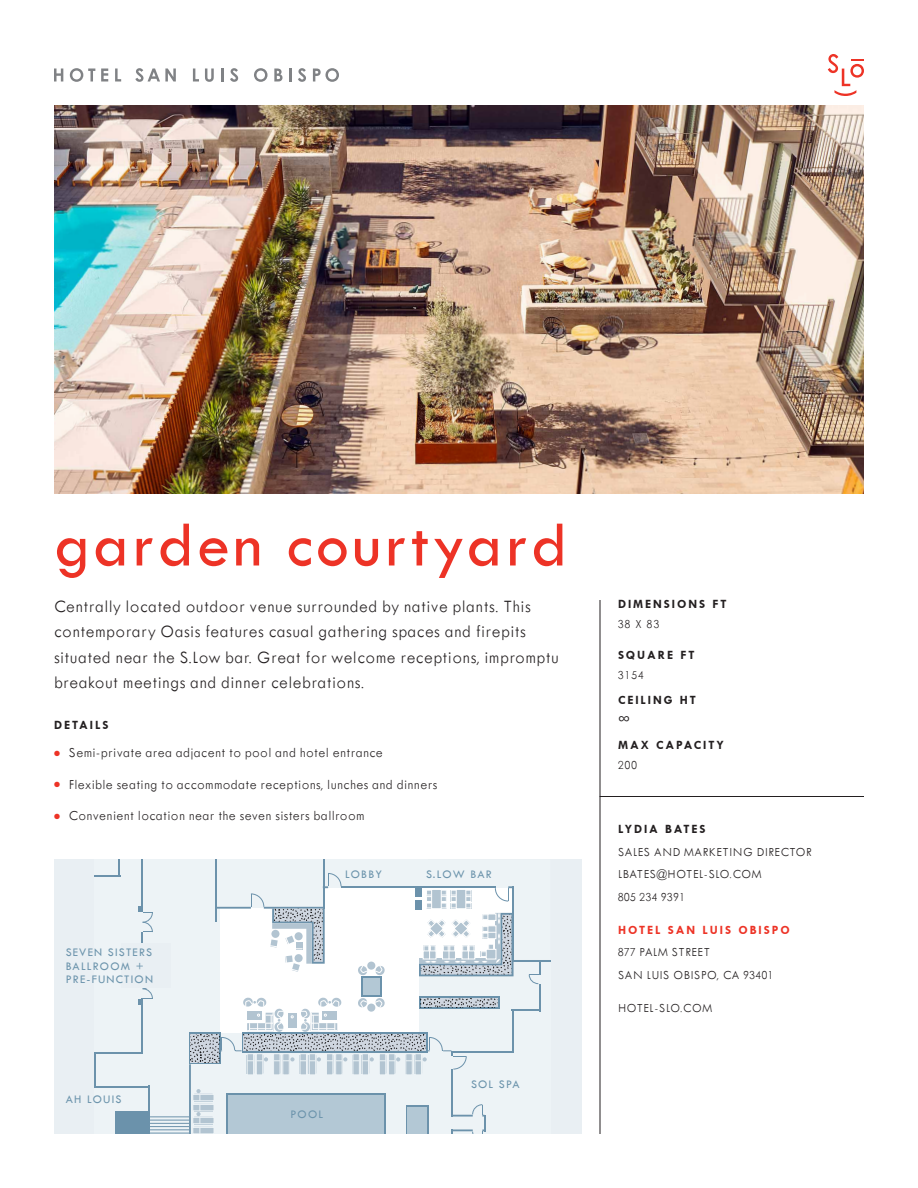
<style>
.page{position:relative;width:918px;height:1188px;background:#fff}
.page>*{position:absolute;margin:0;border:0;box-sizing:border-box;transform-origin:0 0}
.t1{font:500 66px "Tw Cen MT Pro";letter-spacing:.05em;color:#ed3326}
.SPECS_P{font:300 18.75px "Tw Cen MT Pro";color:#231f20}
.BODY_P{font:300 18px/25.5px "Tw Cen MT Pro";letter-spacing:.025em;color:#231f20}
.LIST_P{font:300 14.25px "Tw Cen MT Pro";letter-spacing:.025em;color:#231f20}
.CONTACT_P{font:300 12.75px/22.5px "Tw Cen MT Pro";letter-spacing:.05em;color:#231f20}
.SPECS_P-2{font:700 12.75px/19.5px "Tw Cen MT Pro";letter-spacing:.15em;color:#231f20}
.H2_P{font:700 12.75px "Tw Cen MT Pro";letter-spacing:.15em;color:#231f20}
.SPECS_P-3{font:500 12px/13.5px "Tw Cen MT Pro";letter-spacing:.1em;color:#6c94ac}
.s1{color:#ed3326}
.s2{font-weight:300}
.s3{font-weight:700}
.s4{font-weight:700;color:#ed3326}
</style>
<div class="page">
<svg style="left:54px;top:68px;width:9px;height:14px"></svg>
<svg style="left:70px;top:68px;width:25px;height:14px"></svg>
<svg style="left:101px;top:68px;width:7px;height:14px"></svg>
<svg style="left:115px;top:68px;width:6px;height:14px"></svg>
<svg style="left:135px;top:68px;width:41px;height:14px"></svg>
<svg style="left:193px;top:68px;width:6px;height:14px"></svg>
<svg style="left:205px;top:68px;width:9px;height:14px"></svg>
<svg style="left:221px;top:69px;width:3px;height:13px"></svg>
<svg style="left:230px;top:68px;width:8px;height:14px"></svg>
<svg style="left:254px;top:68px;width:14px;height:14px"></svg>
<svg style="left:274px;top:69px;width:9px;height:13px"></svg>
<svg style="left:289px;top:69px;width:3px;height:13px"></svg>
<svg style="left:298px;top:68px;width:8px;height:14px"></svg>
<svg style="left:313px;top:68px;width:26px;height:14px"></svg>
<svg style="left:828px;top:54px;width:36px;height:42px"></svg>
<hr style="left:600px;top:600px;width:1px;height:534px;background:#231f20">
<img style="left:54px;top:105px;width:810px;height:389px">
<div style="left:54px;top:860px;width:528px;height:274px;background:#e9eff3"></div>
<hr style="left:600px;top:796px;width:264px;height:1px;background:#231f20">
<div style="left:94px;top:860px;width:122px;height:274px;background:#edf3f6"></div>
<div style="left:423px;top:860px;width:127px;height:100px;background:#edf3f6"></div>
<div style="left:191px;top:860px;width:236px;height:274px;background:#edf3f6"></div>
<div style="left:323px;top:961px;width:227px;height:173px;background:#edf3f6"></div>
<div style="left:324px;top:888px;width:189px;height:76px;background:#fff"></div>
<div style="left:221px;top:908px;width:198px;height:125px;background:#fff"></div>
<hr style="left:216px;top:907px;width:35px;height:2px;background:#6c92ab">
<hr style="left:148px;top:1086px;width:2px;height:48px;background:#6c92ab">
<hr style="left:94px;top:1052px;width:2px;height:36px;background:#6c92ab">
<hr style="left:94px;top:1086px;width:56px;height:2px;background:#6c92ab">
<hr style="left:94px;top:1052px;width:49px;height:2px;background:#6c92ab">
<hr style="left:94px;top:875px;width:26px;height:2px;background:#6c92ab">
<hr style="left:141px;top:999px;width:2px;height:55px;background:#6c92ab">
<hr style="left:141px;top:932px;width:2px;height:47px;background:#6c92ab">
<svg style="left:138px;top:988px;width:15px;height:17px"></svg>
<svg style="left:138px;top:906px;width:15px;height:26px"></svg>
<hr style="left:141px;top:860px;width:2px;height:52px;background:#6c92ab">
<svg style="left:119px;top:860px;width:1px;height:15px"></svg>
<div style="left:115px;top:1111px;width:35px;height:23px;background:#6b92ab"></div>
<hr style="left:451px;top:1069px;width:2px;height:48px;background:#6c92ab">
<hr style="left:451px;top:1115px;width:22px;height:2px;background:#6c92ab">
<hr style="left:451px;top:1129px;width:22px;height:2px;background:#6c92ab">
<hr style="left:216px;top:860px;width:1px;height:62px;background:#6c92ab">
<hr style="left:512px;top:1009px;width:2px;height:44px;background:#6c92ab">
<hr style="left:189px;top:1064px;width:2px;height:70px;background:#6c92ab">
<hr style="left:323px;top:886px;width:2px;height:23px;background:#6c92ab">
<hr style="left:451px;top:1051px;width:63px;height:2px;background:#6c92ab">
<svg style="left:472px;top:1105px;width:14px;height:29px"></svg>
<hr style="left:341px;top:886px;width:154px;height:2px;background:#6c92ab">
<hr style="left:264px;top:907px;width:61px;height:2px;background:#6c92ab">
<svg style="left:325px;top:873px;width:16px;height:15px"></svg>
<hr style="left:512px;top:1009px;width:29px;height:2px;background:#6c92ab">
<hr style="left:512px;top:960px;width:29px;height:2px;background:#6c92ab">
<svg style="left:227px;top:1094px;width:159px;height:40px"></svg>
<div style="left:228px;top:1096px;width:156px;height:38px;background:#b3c8d5"></div>
<svg style="left:189px;top:1032px;width:31px;height:32px"></svg>
<svg style="left:191px;top:1034px;width:28px;height:28px"></svg>
<svg style="left:466px;top:997px;width:33px;height:12px"></svg>
<svg style="left:466px;top:999px;width:31px;height:8px"></svg>
<svg style="left:362px;top:976px;width:20px;height:21px"></svg>
<div style="left:364px;top:978px;width:16px;height:17px;background:#b3c8d5"></div>
<hr style="left:149px;top:1117px;width:40px;height:1px;background:#6c92ab">
<hr style="left:149px;top:1120px;width:40px;height:1px;background:#6c92ab">
<hr style="left:149px;top:1123px;width:40px;height:1px;background:#6c92ab">
<hr style="left:149px;top:1126px;width:40px;height:1px;background:#6c92ab">
<hr style="left:149px;top:1130px;width:40px;height:1px;background:#6c92ab">
<hr style="left:149px;top:1133px;width:40px;height:1px;background:#6c92ab">
<div style="left:415px;top:900px;width:6px;height:10px;background:#6c92ab"></div>
<div style="left:415px;top:887px;width:6px;height:10px;background:#6c92ab"></div>
<svg style="left:406px;top:1105px;width:23px;height:29px"></svg>
<div style="left:408px;top:1107px;width:19px;height:27px;background:#b3c8d5"></div>
<svg style="left:529px;top:960px;width:21px;height:49px"></svg>
<svg style="left:193px;top:1089px;width:21px;height:45px"></svg>
<div style="left:367px;top:962px;width:8px;height:8px;background:#b2c4d1;border-radius:50%"></div>
<svg style="left:270px;top:909px;width:55px;height:63px"></svg>
<svg style="left:358px;top:965px;width:10px;height:11px"></svg>
<svg style="left:375px;top:965px;width:10px;height:11px"></svg>
<svg style="left:220px;top:997px;width:246px;height:78px"></svg>
<svg style="left:419px;top:886px;width:95px;height:90px"></svg>
<hr style="left:323px;top:860px;width:2px;height:26px;background:#6c92ab">
<svg style="left:251px;top:894px;width:13px;height:13px"></svg>
<div style="left:122px;top:944px;width:49px;height:44px;background:#e9eff3"></div>
<p class="t1" style="left:54px;top:510px;width:515px">garden courtyard</p>
<p class="BODY_P" style="left:54px;top:593px;width:506px">Centrally located outdoor venue surrounded by native plants. This contemporary Oasis features casual gathering spaces and firepits situated near the S.Low bar. Great for welcome receptions, impromptu breakout meetings and dinner celebrations.</p>
<p class="H2_P" style="left:54px;top:718px;width:56px">DETAILS</p>
<p class="LIST_P" style="left:54px;top:745px;width:330px"><span class="s1">●</span> Semi-private area adjacent to pool and hotel entrance</p>
<p class="LIST_P" style="left:54px;top:776px;width:385px"><span class="s1">●</span> Flexible seating to accommodate receptions, lunches and dinners</p>
<p class="LIST_P" style="left:54px;top:808px;width:312px"><span class="s1">●</span> Convenient location near the seven sisters ballroom</p>
<p class="SPECS_P-3" style="left:66px;top:946px;width:89px">SEVEN SISTERS<br>BALLROOM +<br>PRE-FUNCTION</p>
<p class="SPECS_P-3" style="left:66px;top:1093px;width:57px">AH LOUIS</p>
<p class="SPECS_P-3" style="left:345px;top:867px;width:39px">LOBBY</p>
<p class="SPECS_P-3" style="left:426px;top:867px;width:67px">S.LOW BAR</p>
<p class="SPECS_P-3" style="left:290px;top:1108px;width:34px">POOL</p>
<p class="SPECS_P-3" style="left:471px;top:1077px;width:50px">SOL SPA</p>
<p class="SPECS_P-2" style="left:618px;top:595px;width:110px">DIMENSIONS FT<br><span class="s2">38 X 83</span></p>
<p class="SPECS_P-2" style="left:618px;top:646px;width:78px">SQUARE FT<br><span class="s2">3154</span></p>
<p class="SPECS_P-2" style="left:618px;top:691px;width:79px">CEILING HT</p>
<p class="SPECS_P" style="left:618px;top:708px;width:13px">∞</p>
<p class="SPECS_P-2" style="left:618px;top:736px;width:107px">MAX CAPACITY<br><span class="s2">200</span></p>
<p class="CONTACT_P" style="left:618px;top:818px;width:195px"><span class="s3">LYDIA BATES<br></span>SALES AND MARKETING DIRECTOR<br>LBATES@HOTEL-SLO.COM<br>805 234 9391</p>
<p class="CONTACT_P" style="left:618px;top:919px;width:173px"><span class="s4">HOTEL SAN LUIS OBISPO<br></span>877 PALM STREET<br>SAN LUIS OBISPO, CA 93401</p>
<p class="CONTACT_P" style="left:618px;top:997px;width:96px">HOTEL-SLO.COM</p>
</div>
